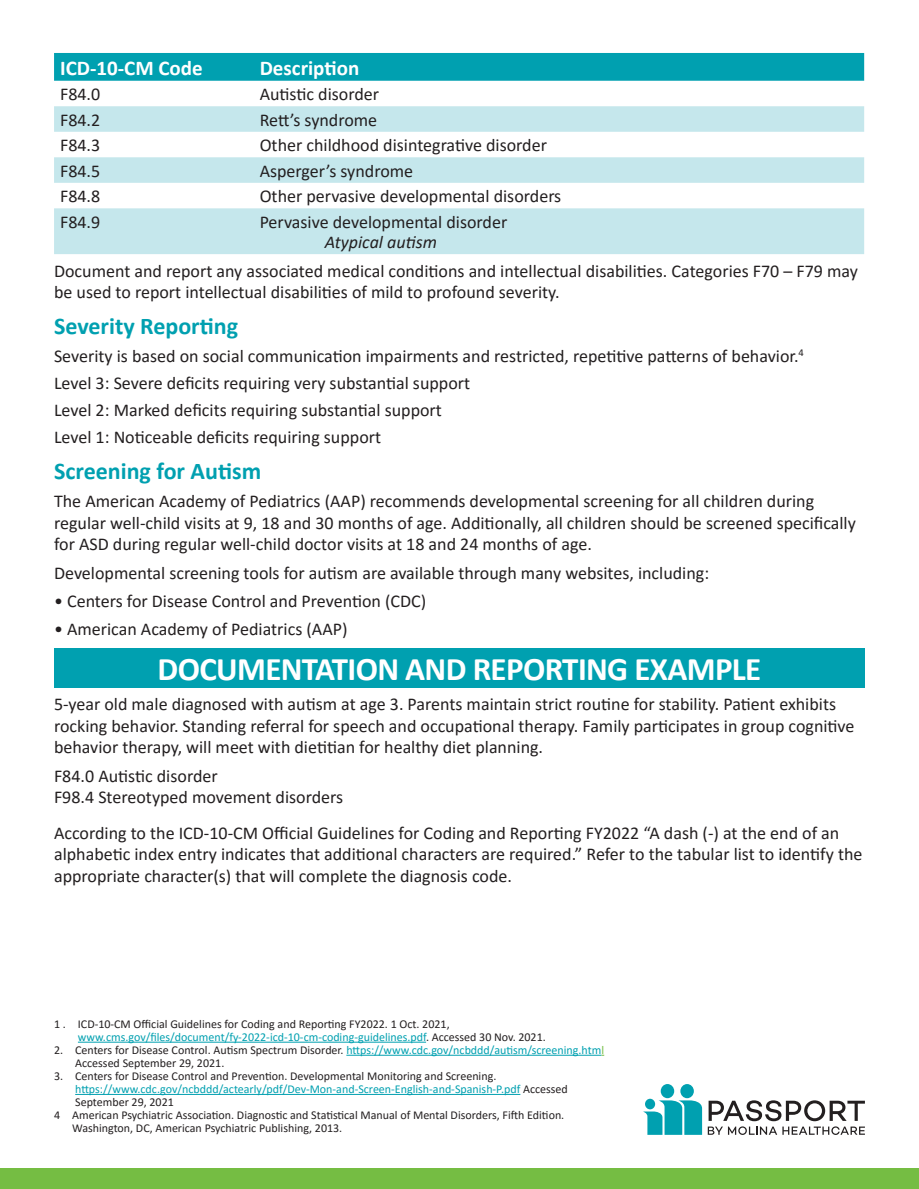
<style>
.page{position:relative;width:919px;height:1189px;background:#fff}
.page>*{position:absolute;margin:0;border:0;box-sizing:border-box;transform-origin:0 0}
.t1{font:700 33px "Calibri";letter-spacing:-.02em;color:#fff}
.t2{font:700 24px "Calibri";color:#00a0b0}
.t3{font:700 21px "Calibri";color:#fff}
.t4{font:18px/21.6px "Calibri";color:#231f20}
.t5{font:12px/13px "Calibri";color:#231f20}
.s1{font-style:italic}
.s2{color:#00a0b0}
.s3{color:#75bd43}
</style>
<div class="page">
<div style="left:0;top:1167px;width:918px;height:21px;background:#75bd43"></div>
<hr style="left:78px;top:1041px;width:348px;height:1px;background:#00a0b0">
<hr style="left:346px;top:1054px;width:255px;height:1px;background:#00a0b0">
<hr style="left:75px;top:1093px;width:445px;height:1px;background:#00a0b0">
<div style="left:54px;top:53px;width:809px;height:28px;background:#00a0b0"></div>
<svg style="left:54px;top:106px;width:809px;height:148px;fill:#c5e7ec"></svg>
<div style="left:54px;top:648px;width:810px;height:39px;background:#00a0b0"></div>
<svg style="left:707px;top:1100px;width:157px;height:34px"></svg>
<div style="left:680px;top:1083px;width:13px;height:14px;background:#00a0b0;border-radius:50%"></div>
<div style="left:660px;top:1083px;width:13px;height:14px;background:#00a0b0;border-radius:50%"></div>
<svg style="left:643px;top:1100px;width:58px;height:34px"></svg>
<svg style="left:644px;top:1098px;width:10px;height:10px"></svg>
<p class="t3" style="left:60px;top:53px;width:144px">ICD-10-CM Code</p>
<p class="t3" style="left:259px;top:53px;width:101px">Description</p>
<p class="t4" style="left:60px;top:83px;width:42px">F84.0</p>
<p class="t4" style="left:259px;top:83px;width:121px">Autistic disorder</p>
<p class="t4" style="left:60px;top:108px;width:42px">F84.2</p>
<p class="t4" style="left:259px;top:108px;width:119px">Rett’s syndrome</p>
<p class="t4" style="left:60px;top:134px;width:42px">F84.3</p>
<p class="t4" style="left:259px;top:134px;width:288px">Other childhood disintegrative disorder</p>
<p class="t4" style="left:60px;top:159px;width:42px">F84.5</p>
<p class="t4" style="left:259px;top:159px;width:155px">Asperger’s syndrome</p>
<p class="t4" style="left:60px;top:185px;width:42px">F84.8</p>
<p class="t4" style="left:259px;top:185px;width:303px">Other pervasive developmental disorders</p>
<p class="t4" style="left:60px;top:210px;width:42px">F84.9</p>
<p class="t4" style="left:259px;top:211px;width:249px;line-height:20.2px;text-align:center">Pervasive developmental disorder<br><span class="s1">Atypical autism</span></p>
<p class="t4" style="left:54px;top:259px;width:805px">Document and report any associated medical conditions and intellectual disabilities. Categories F70 – F79 may be used to report intellectual disabilities of mild to profound severity.</p>
<h3 class="t2" style="left:54px;top:308px;width:185px">Severity Reporting</h3>
<p class="t4" style="left:54px;top:345px;width:751px">Severity is based on social communication impairments and restricted, repetitive patterns of behavior.<sup>4</sup></p>
<p class="t4" style="left:54px;top:372px;width:417px">Level 3: Severe deficits requiring very substantial support</p>
<p class="t4" style="left:54px;top:399px;width:389px">Level 2: Marked deficits requiring substantial support</p>
<p class="t4" style="left:54px;top:426px;width:328px">Level 1: Noticeable deficits requiring support</p>
<h3 class="t2" style="left:54px;top:453px;width:208px">Screening for Autism</h3>
<p class="t4" style="left:54px;top:489px;width:803px">The American Academy of Pediatrics (AAP) recommends developmental screening for all children during regular well-child visits at 9, 18 and 30 months of age. Additionally, all children should be screened specifically for ASD during regular well-child doctor visits at 18 and 24 months of age.</p>
<p class="t4" style="left:54px;top:561px;width:656px">Developmental screening tools for autism are available through many websites, including:</p>
<p class="t4" style="left:54px;top:589px;width:373px">• Centers for Disease Control and Prevention (CDC)</p>
<p class="t4" style="left:54px;top:618px;width:295px">• American Academy of Pediatrics (AAP)</p>
<h2 class="t1" style="left:157px;top:646px;width:605px">DOCUMENTATION AND REPORTING EXAMPLE</h2>
<p class="t4" style="left:54px;top:692px;width:801px">5-year old male diagnosed with autism at age 3. Parents maintain strict routine for stability. Patient exhibits rocking behavior. Standing referral for speech and occupational therapy. Family participates in group cognitive behavior therapy, will meet with dietitian for healthy diet planning.</p>
<p class="t4" style="left:54px;top:764px;width:165px">F84.0 Autistic disorder</p>
<p class="t4" style="left:54px;top:785px;width:290px">F98.4 Stereotyped movement disorders</p>
<p class="t4" style="left:54px;top:821px;width:809px">According to the ICD-10-CM Official Guidelines for Coding and Reporting FY2022 “A dash (-) at the end of an alphabetic index entry indicates that additional characters are required.” Refer to the tabular list to identify the appropriate character(s) that will complete the diagnosis code.</p>
<p class="t5" style="left:78px;top:1016px;width:469px;text-indent:-24px">1 . ICD-10-CM Official Guidelines for Coding and Reporting FY2022. 1 Oct. 2021, <span class="s2">www.cms.gov/files/document/fy-2022-icd-10-cm-coding-guidelines.pdf</span>. Accessed 30 Nov. 2021.</p>
<p class="t5" style="left:75px;top:1042px;width:530px;text-indent:-21px">2. Centers for Disease Control. Autism Spectrum Disorder. <span class="s2">https://www.cdc.gov/ncbddd/autism/screening.htm</span><span class="s3">l<br></span>Accessed September 29, 2021.</p>
<p class="t5" style="left:75px;top:1068px;width:494px;text-indent:-21px">3. Centers for Disease Control and Prevention. Developmental Monitoring and Screening. <span class="s2">https://www.cdc.gov/ncbddd/actearly/pdf/Dev-Mon-and-Screen-English-and-Spanish-P.pdf</span> Accessed<br>September 29, 2021</p>
<p class="t5" style="left:72px;top:1107px;width:493px;text-indent:-18px">4 American Psychiatric Association. Diagnostic and Statistical Manual of Mental Disorders, Fifth Edition.<br>Washington, DC, American Psychiatric Publishing, 2013.</p>
</div>
